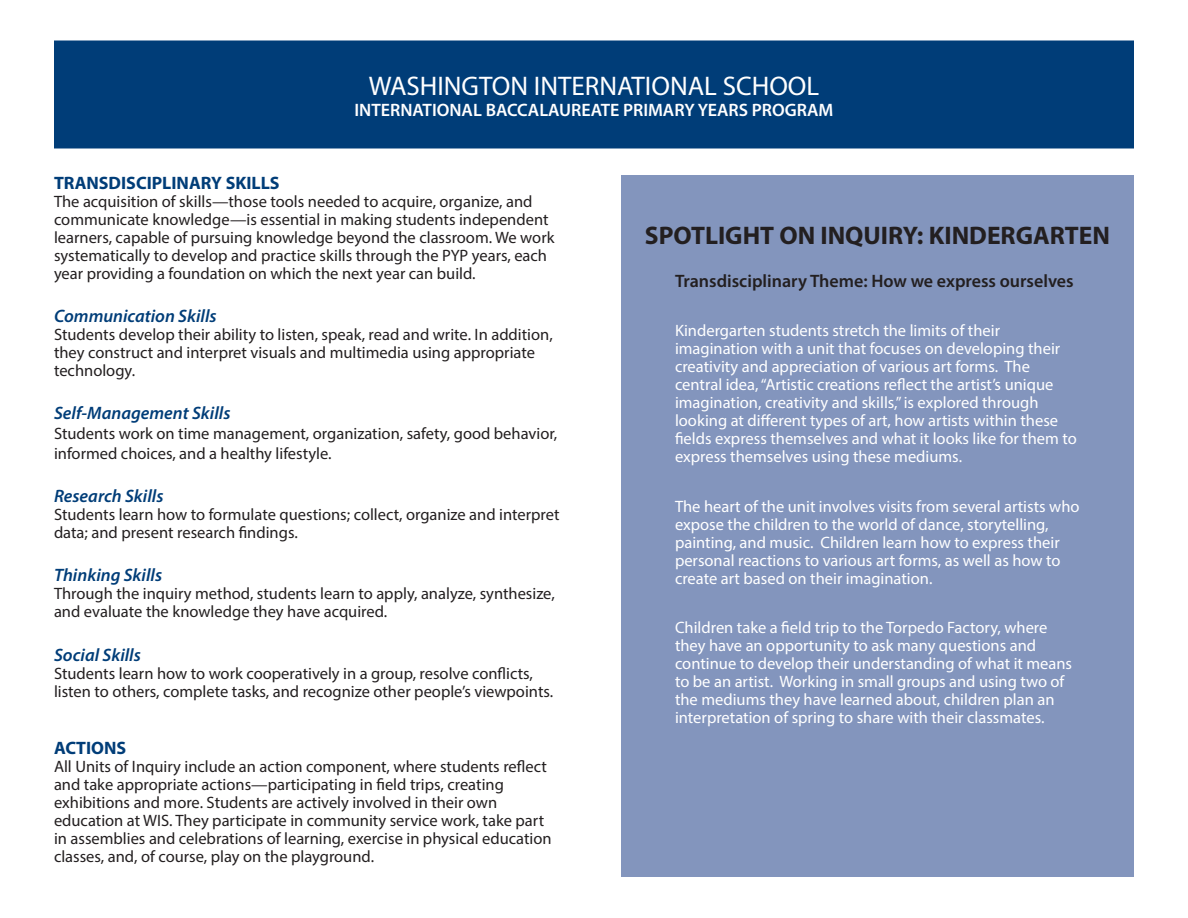
<style>
.page{position:relative;width:1188px;height:918px;background:#fff}
.page>*{position:absolute;margin:0;border:0;box-sizing:border-box;transform-origin:0 0}
.t1{font:27px "Myriad Pro";color:#fff}
.t2{font:700 25.5px "Myriad Pro";color:#231f20}
.t3{font:italic 600 18px "Myriad Pro";color:#003d78}
.t4{font:600 18px "Myriad Pro";color:#fff}
.t5{font:600 18px "Myriad Pro";color:#231f20}
.t6{font:700 18px "Myriad Pro";color:#003d78}
.t7{font:16.5px/18px "Myriad Pro";color:#231f20}
.t8{font:16.5px/18px "Myriad Pro";color:#fff}
</style>
<div class="page">
<div style="left:54px;top:40px;width:1080px;height:108px;background:#003d78;border:2px solid #003d78"></div>
<div style="left:621px;top:176px;width:513px;height:702px;background:#8395bd"></div>
<h1 class="t1" style="left:369px;top:69px;width:452px">WASHINGTON INTERNATIONAL SCHOOL</h1>
<p class="t4" style="left:355px;top:99px;width:480px">INTERNATIONAL BACCALAUREATE PRIMARY YEARS PROGRAM</p>
<p class="t6" style="left:54px;top:171px;width:227px">TRANSDISCIPLINARY SKILLS</p>
<p class="t7" style="left:54px;top:192px;width:502px">The acquisition of skills—those tools needed to acquire, organize, and communicate knowledge—is essential in making students independent learners, capable of pursuing knowledge beyond the classroom. We work systematically to develop and practice skills through the PYP years, each year providing a foundation on which the next year can build.</p>
<p class="t3" style="left:54px;top:305px;width:164px">Communication Skills</p>
<p class="t7" style="left:54px;top:325px;width:500px">Students develop their ability to listen, speak, read and write. In addition, they construct and interpret visuals and multimedia using appropriate technology.</p>
<p class="t3" style="left:54px;top:402px;width:178px">Self-Management Skills</p>
<p class="t7" style="left:54px;top:424px;width:505px;line-height:19.8px">Students work on time management, organization, safety, good behavior, informed choices, and a healthy lifestyle.</p>
<p class="t3" style="left:54px;top:485px;width:111px">Research Skills</p>
<p class="t7" style="left:54px;top:505px;width:507px">Students learn how to formulate questions; collect, organize and interpret data; and present research findings.</p>
<p class="t3" style="left:54px;top:564px;width:110px">Thinking Skills</p>
<p class="t7" style="left:54px;top:585px;width:502px">Through the inquiry method, students learn to apply, analyze, synthesize, and evaluate the knowledge they have acquired.</p>
<p class="t3" style="left:54px;top:643px;width:88px">Social Skills</p>
<p class="t7" style="left:54px;top:664px;width:501px">Students learn how to work cooperatively in a group, resolve conflicts, listen to others, complete tasks, and recognize other people’s viewpoints.</p>
<p class="t6" style="left:54px;top:736px;width:74px">ACTIONS</p>
<p class="t7" style="left:54px;top:757px;width:499px">All Units of Inquiry include an action component, where students reflect and take appropriate actions—participating in field trips, creating exhibitions and more. Students are actively involved in their own education at WIS. They participate in community service work, take part in assemblies and celebrations of learning, exercise in physical education classes, and, of course, play on the playground.</p>
<h2 class="t2" style="left:645px;top:219px;width:467px">SPOTLIGHT ON INQUIRY: KINDERGARTEN</h2>
<p class="t5" style="left:675px;top:269px;width:400px">Transdisciplinary Theme: How we express ourselves</p>
<p class="t8" style="left:675px;top:321px;width:403px">Kindergarten students stretch the limits of their imagination with a unit that focuses on developing their creativity and appreciation of various art forms. The central idea, “Artistic creations reflect the artist’s unique imagination, creativity and skills,” is explored through looking at different types of art, how artists within these fields express themselves and what it looks like for them to express themselves using these mediums.</p>
<p class="t8" style="left:675px;top:497px;width:406px">The heart of the unit involves visits from several artists who expose the children to the world of dance, storytelling, painting, and music. Children learn how to express their personal reactions to various art forms, as well as how to create art based on their imagination.</p>
<p class="t8" style="left:675px;top:618px;width:399px">Children take a field trip to the Torpedo Factory, where they have an opportunity to ask many questions and continue to develop their understanding of what it means to be an artist. Working in small groups and using two of the mediums they have learned about, children plan an interpretation of spring to share with their classmates.</p>
</div>
